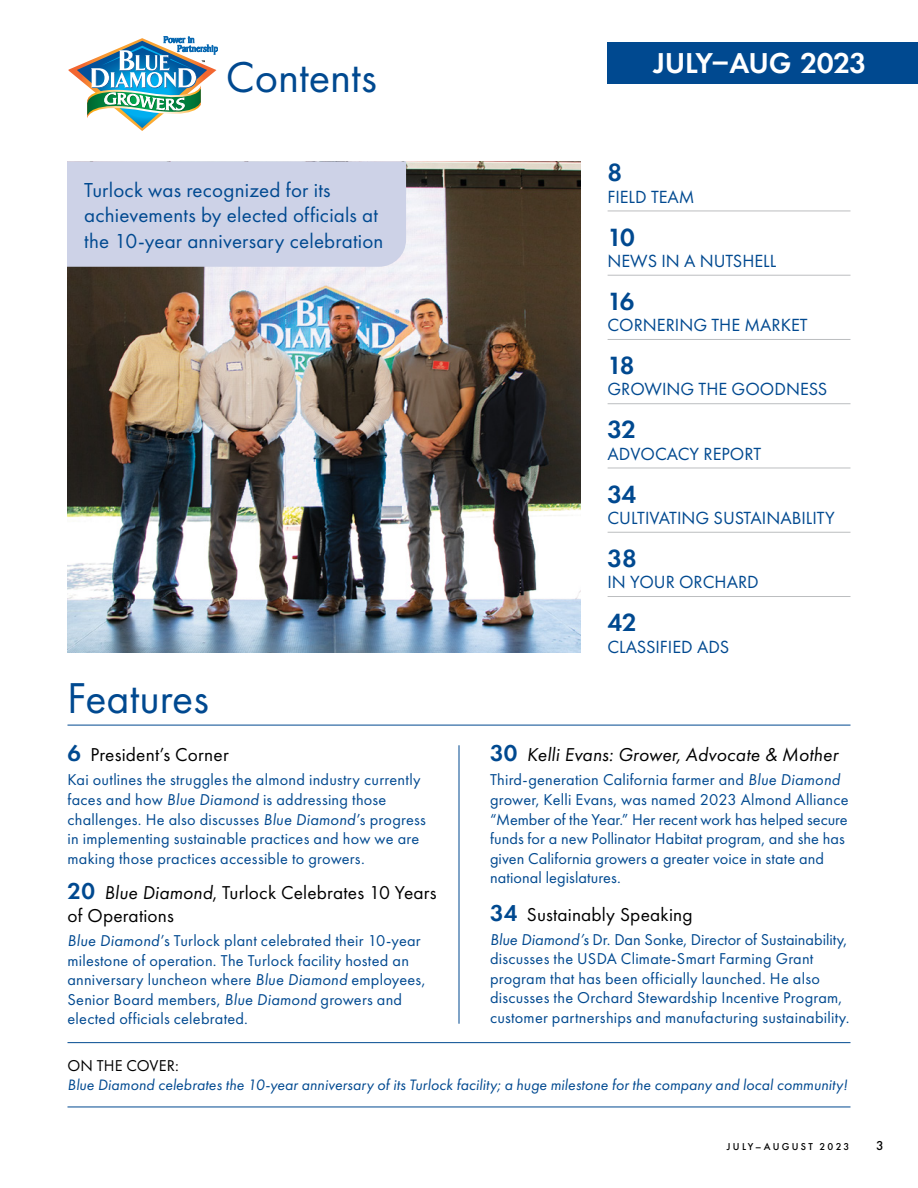
<style>
.page{position:relative;width:918px;height:1188px;background:#fff}
.page>*{position:absolute;margin:0;border:0;box-sizing:border-box;transform-origin:0 0}
.t1{font:44.7px "Futura PT";color:#004990}
.t2{font:600 29.85px "Futura PT";letter-spacing:-.015em;color:#fff}
.t3{font:600 25.95px "Futura PT";letter-spacing:-.025em;color:#004990}
.t4{font:21px/25.5px "Futura PT";letter-spacing:.01em;color:#004990}
.t5{font:19.35px/23.2px "Futura PT";letter-spacing:.01em;color:#000}
.t6{font:italic 19.35px "Futura PT";letter-spacing:.01em;color:#000}
.t7{font:18.3px "Futura PT";color:#004990}
.t8{font:16.35px/19.5px "Futura PT";letter-spacing:.015em;color:#004990}
.t9{font:16.35px "Futura PT";letter-spacing:.01em;color:#000}
.t10{font:italic 15.75px "Futura PT";letter-spacing:.005em;color:#004990}
.t11{font:500 13.35px "Futura PT";color:#000}
.t12{font:500 10.35px "Futura PT";letter-spacing:.22em;color:#000}
.s1{font-weight:600;font-size:23.85px;color:#004990}
.s2{font-style:italic}
.s3{font-weight:600;font-style:normal;font-size:23.85px;color:#004990}
</style>
<div class="page">
<div style="left:607px;top:43px;width:311px;height:41px;background:#004990"></div>
<hr style="left:68px;top:1107px;width:782px;height:1px;background:#004990">
<hr style="left:68px;top:1042px;width:782px;height:1px;background:#004990">
<img style="left:67px;top:161px;width:513px;height:492px">
<div style="left:67px;top:161px;width:339px;height:106px;background:#cdd2e7"></div>
<hr style="left:608px;top:532px;width:242px;height:1px;background:#bcbec0">
<hr style="left:608px;top:596px;width:242px;height:1px;background:#bcbec0">
<hr style="left:608px;top:468px;width:242px;height:1px;background:#bcbec0">
<hr style="left:608px;top:403px;width:242px;height:1px;background:#bcbec0">
<hr style="left:608px;top:339px;width:242px;height:1px;background:#bcbec0">
<hr style="left:608px;top:275px;width:242px;height:1px;background:#bcbec0">
<hr style="left:608px;top:211px;width:242px;height:1px;background:#bcbec0">
<hr style="left:68px;top:725px;width:782px;height:1px;background:#004990">
<hr style="left:459px;top:745px;width:1px;height:279px;background:#004990">
<img style="left:69px;top:36px;width:148px;height:95px">
<h2 class="t1" style="left:226px;top:50px;width:152px">Contents</h2>
<p class="t2" style="left:654px;top:44px;width:214px">JULY–AUG 2023</p>
<p class="t4" style="left:84px;top:177px;width:301px">Turlock was recognized for its achievements by elected officials at the 10-year anniversary celebration</p>
<h2 class="t1" style="left:67px;top:672px;width:143px">Features</h2>
<h3 class="t5" style="left:68px;top:743px;width:163px"><span class="s1">6</span> President’s Corner</h3>
<p class="t8" style="left:68px;top:770px;width:360px">Kai outlines the struggles the almond industry currently faces and how <span class="s2">Blue Diamond</span> is addressing those challenges. He also discusses <span class="s2">Blue Diamond</span>’s progress in implementing sustainable practices and how we are making those practices accessible to growers.</p>
<h3 class="t5" style="left:68px;top:881px;width:371px"><span class="s1">20</span> <span class="s2">Blue Diamond</span>, Turlock Celebrates 10 Years of Operations</h3>
<p class="t8" style="left:68px;top:931px;width:359px"><span class="s2">Blue Diamond</span>’s Turlock plant celebrated their 10-year milestone of operation. The Turlock facility hosted an anniversary luncheon where <span class="s2">Blue Diamond</span> employees, Senior Board members, <span class="s2">Blue Diamond</span> growers and elected officials celebrated.</p>
<p class="t3" style="left:607px;top:156px;width:16px">8</p>
<p class="t7" style="left:607px;top:186px;width:89px">FIELD TEAM</p>
<p class="t3" style="left:607px;top:221px;width:29px">10</p>
<p class="t7" style="left:607px;top:250px;width:170px">NEWS IN A NUTSHELL</p>
<p class="t3" style="left:607px;top:285px;width:29px">16</p>
<p class="t7" style="left:607px;top:314px;width:202px">CORNERING THE MARKET</p>
<p class="t3" style="left:607px;top:349px;width:29px">18</p>
<p class="t7" style="left:607px;top:379px;width:221px">GROWING THE GOODNESS</p>
<p class="t3" style="left:607px;top:414px;width:30px">32</p>
<p class="t7" style="left:607px;top:443px;width:155px">ADVOCACY REPORT</p>
<p class="t3" style="left:607px;top:478px;width:30px">34</p>
<p class="t7" style="left:607px;top:507px;width:229px">CULTIVATING SUSTAINABILITY</p>
<p class="t3" style="left:607px;top:542px;width:31px">38</p>
<p class="t7" style="left:607px;top:571px;width:153px">IN YOUR ORCHARD</p>
<p class="t3" style="left:607px;top:606px;width:31px">42</p>
<p class="t7" style="left:607px;top:636px;width:123px">CLASSIFIED ADS</p>
<h3 class="t6" style="left:490px;top:744px;width:350px"><span class="s3">30</span> Kelli Evans: Grower, Advocate &amp; Mother</h3>
<p class="t8" style="left:490px;top:770px;width:360px">Third-generation California farmer and <span class="s2">Blue Diamond </span>grower, Kelli Evans, was named 2023 Almond Alliance “Member of the Year.” Her recent work has helped secure funds for a new Pollinator Habitat program, and she has given California growers a greater voice in state and national legislatures.</p>
<h3 class="t5" style="left:490px;top:902px;width:204px"><span class="s1">34</span> Sustainably Speaking</h3>
<p class="t8" style="left:490px;top:929px;width:361px"><span class="s2">Blue Diamond’s</span> Dr. Dan Sonke, Director of Sustainability, discusses the USDA Climate-Smart Farming Grant program that has been officially launched. He also discusses the Orchard Stewardship Incentive Program, customer partnerships and manufacturing sustainability.</p>
<h3 class="t9" style="left:67px;top:1056px;width:113px">ON THE COVER:</h3>
<p class="t10" style="left:67px;top:1076px;width:781px">Blue Diamond celebrates the 10-year anniversary of its Turlock facility; a huge milestone for the company and local community!</p>
<p class="t12" style="left:727px;top:1140px;width:124px">JULY–AUGUST 2023</p>
<p class="t11" style="left:876px;top:1137px;width:9px">3</p>
</div>
